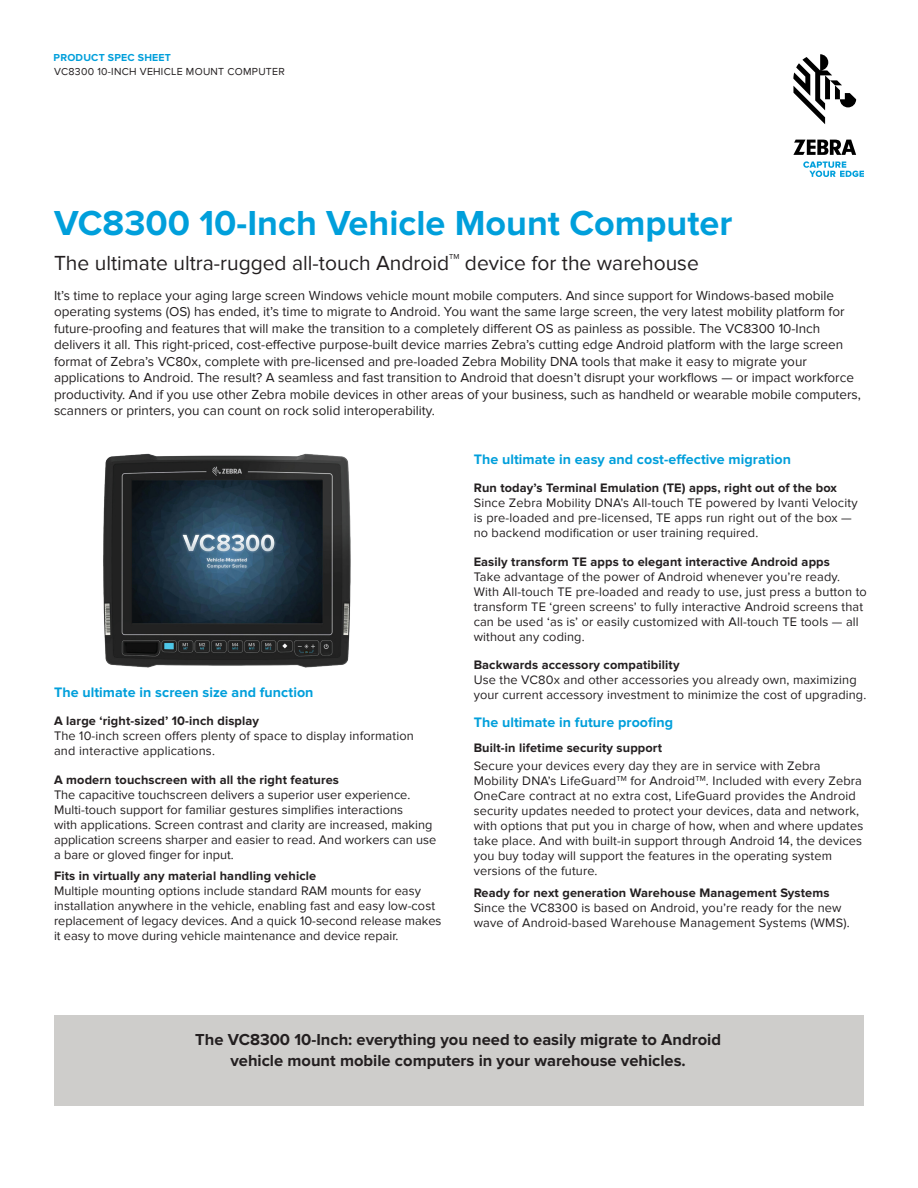
<style>
.page{position:relative;width:918px;height:1188px;background:#fff}
.page>*{position:absolute;margin:0;border:0;box-sizing:border-box;transform-origin:0 0}
.t1{font:700 36px "Proxima Nova";color:#009fdb}
.t2{font:21px "Proxima Nova";color:#231f20}
.t3{font:700 16.5px/21px "Proxima Nova";color:#231f20;text-align:center}
.t4{font:700 14.25px "Proxima Nova";letter-spacing:.005em;color:#009fdb}
.t5{font:13.5px/16.5px "Proxima Nova";color:#231f20}
.t6{font:12.75px/15px "Proxima Nova";letter-spacing:.01em;color:#231f20}
.t7{font:700 12.75px "Proxima Nova";letter-spacing:.01em;color:#231f20}
.t8{font:10.5px "Proxima Nova";letter-spacing:.025em;color:#231f20}
.t9{font:700 10.5px "Proxima Nova";letter-spacing:.02em;color:#009fdb}
.t10{font:7.5px "Proxima Nova";color:#231f20}
</style>
<div class="page">
<div style="left:54px;top:1016px;width:810px;height:90px;background:#cecdcb"></div>
<img style="left:103px;top:453px;width:248px;height:215px">
<svg style="left:793px;top:54px;width:63px;height:70px"></svg>
<svg style="left:793px;top:140px;width:63px;height:15px"></svg>
<svg style="left:803px;top:161px;width:61px;height:16px"></svg>
<p class="t9" style="left:54px;top:53px;width:119px">PRODUCT SPEC SHEET</p>
<p class="t8" style="left:54px;top:67px;width:232px">VC8300 10-INCH VEHICLE MOUNT COMPUTER</p>
<h1 class="t1" style="left:54px;top:206px;width:680px">VC8300 10-Inch Vehicle Mount Computer</h1>
<h2 class="t2" style="left:54px;top:253px;width:397px">The ultimate ultra-rugged all-touch Android</h2>
<p class="t10" style="left:449px;top:253px;width:12px">TM</p>
<h2 class="t2" style="left:465px;top:253px;width:235px">device for the warehouse</h2>
<p class="t5" style="left:54px;top:287px;width:809px">It’s time to replace your aging large screen Windows vehicle mount mobile computers. And since support for Windows-based mobile operating systems (OS) has ended, it’s time to migrate to Android. You want the same large screen, the very latest mobility platform for future-proofing and features that will make the transition to a completely different OS as painless as possible. The VC8300 10-Inch delivers it all. This right-priced, cost-effective purpose-built device marries Zebra’s cutting edge Android platform with the large screen format of Zebra’s VC80x, complete with pre-licensed and pre-loaded Zebra Mobility DNA tools that make it easy to migrate your applications to Android. The result? A seamless and fast transition to Android that doesn’t disrupt your workflows — or impact workforce productivity. And if you use other Zebra mobile devices in other areas of your business, such as handheld or wearable mobile computers, scanners or printers, you can count on rock solid interoperability.</p>
<p class="t4" style="left:54px;top:685px;width:261px">The ultimate in screen size and function</p>
<p class="t7" style="left:54px;top:715px;width:207px">A large ‘right-sized’ 10-inch display</p>
<p class="t6" style="left:54px;top:729px;width:361px">The 10-inch screen offers plenty of space to display information and interactive applications.</p>
<p class="t7" style="left:54px;top:774px;width:287px">A modern touchscreen with all the right features</p>
<p class="t6" style="left:54px;top:787px;width:384px">The capacitive touchscreen delivers a superior user experience.<br>Multi-touch support for familiar gestures simplifies interactions<br>with applications. Screen contrast and clarity are increased, making application screens sharper and easier to read. And workers can use a bare or gloved finger for input.</p>
<p class="t7" style="left:54px;top:870px;width:264px">Fits in virtually any material handling vehicle</p>
<p class="t6" style="left:54px;top:884px;width:389px">Multiple mounting options include standard RAM mounts for easy installation anywhere in the vehicle, enabling fast and easy low-cost replacement of legacy devices. And a quick 10-second release makes it easy to move during vehicle maintenance and device repair.</p>
<p class="t4" style="left:474px;top:452px;width:319px">The ultimate in easy and cost-effective migration</p>
<p class="t7" style="left:474px;top:482px;width:365px">Run today’s Terminal Emulation (TE) apps, right out of the box</p>
<p class="t6" style="left:474px;top:496px;width:386px">Since Zebra Mobility DNA’s All-touch TE powered by Ivanti Velocity is pre-loaded and pre-licensed, TE apps run right out of the box — no backend modification or user training required.</p>
<p class="t7" style="left:474px;top:556px;width:358px">Easily transform TE apps to elegant interactive Android apps</p>
<p class="t6" style="left:474px;top:569px;width:395px">Take advantage of the power of Android whenever you’re ready.<br>With All-touch TE pre-loaded and ready to use, just press a button to transform TE ‘green screens’ to fully interactive Android screens that can be used ‘as is’ or easily customized with All-touch TE tools — all without any coding.</p>
<p class="t7" style="left:474px;top:659px;width:207px">Backwards accessory compatibility</p>
<p class="t6" style="left:474px;top:673px;width:394px">Use the VC80x and other accessories you already own, maximizing your current accessory investment to minimize the cost of upgrading.</p>
<p class="t4" style="left:474px;top:715px;width:201px">The ultimate in future proofing</p>
<p class="t7" style="left:474px;top:742px;width:190px">Built-in lifetime security support</p>
<p class="t6" style="left:474px;top:759px;width:391px">Secure your devices every day they are in service with Zebra Mobility DNA’s LifeGuard<sup>TM</sup> for Android<sup>TM</sup>. Included with every Zebra OneCare contract at no extra cost, LifeGuard provides the Android security updates needed to protect your devices, data and network, with options that put you in charge of how, when and where updates take place. And with built-in support through Android 14, the devices you buy today will support the features in the operating system versions of the future.</p>
<p class="t7" style="left:474px;top:887px;width:357px">Ready for next generation Warehouse Management Systems</p>
<p class="t6" style="left:474px;top:901px;width:378px">Since the VC8300 is based on Android, you’re ready for the new wave of Android-based Warehouse Management Systems (WMS).</p>
<p class="t3" style="left:195px;top:1030px;width:527px">The VC8300 10-Inch: everything you need to easily migrate to Android vehicle mount mobile computers in your warehouse vehicles.</p>
</div>
